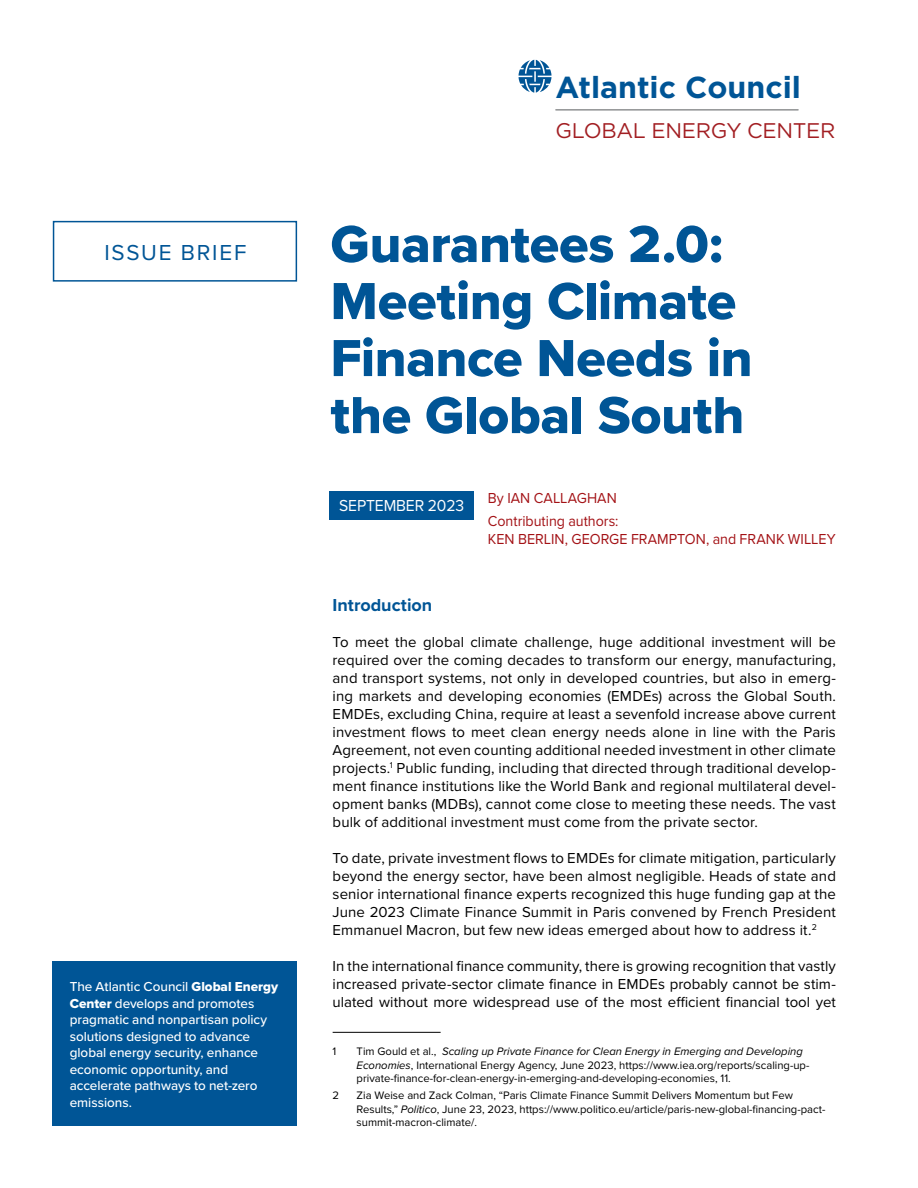
<style>
.page{position:relative;width:918px;height:1188px;background:#fff}
.page>*{position:absolute;margin:0;border:0;box-sizing:border-box;transform-origin:0 0}
.t1{font:54px/57px "Proxima Nova Extrabld";letter-spacing:-.005em;color:#005596}
.t2{font:700 30.3px "Gotham";color:#005596}
.t3{font:22.5px "Proxima Nova";letter-spacing:.08em;color:#005596}
.t4{font:21.15px "Gotham";letter-spacing:-.015em;color:#a21e22}
.t5{font:700 18px "Proxima Nova";color:#005596}
.t6{font:16.5px "Proxima Nova";letter-spacing:-.01em;color:#fff;scale:.95 1}
.t7{font:15px/18px "Proxima Nova";letter-spacing:.005em;color:#000;text-align:justify}
.t8{font:15px/22.5px "Proxima Nova";letter-spacing:.005em;color:#a31115;scale:.95 1}
.t9{font:500 13.5px/16.5px "Proxima Nova";color:#fff}
.t10{font:11.25px/13.5px "Proxima Nova";color:#000}
.s1{font-family:"Proxima Nova Extrabld";font-weight:400}
.s2{font-style:italic}
</style>
<div class="page">
<hr style="left:333px;top:1032px;width:108px;height:1px;background:#000">
<div style="left:53px;top:221px;width:244px;height:61px;background:#fff;border:2px solid #005596"></div>
<div style="left:52px;top:961px;width:245px;height:165px;background:#005596"></div>
<hr style="left:555px;top:109px;width:243px;height:2px;background:#7e8083">
<svg style="left:519px;top:60px;width:33px;height:33px"></svg>
<div style="left:329px;top:492px;width:144px;height:28px;background:#005596"></div>
<h3 class="t3" style="left:104px;top:236px;width:143px">ISSUE BRIEF</h3>
<p class="t9" style="left:70px;top:978px;width:210px">The Atlantic Council <span class="s1">Global Energy<br>Center</span> develops and promotes pragmatic and nonpartisan policy solutions designed to advance global energy security, enhance economic opportunity, and accelerate pathways to net-zero emissions.</p>
<h2 class="t2" style="left:555px;top:68px;width:247px">Atlantic Council</h2>
<h3 class="t4" style="left:555px;top:117px;width:282px">GLOBAL ENERGY CENTER</h3>
<h1 class="t1" style="left:330px;top:215px;width:424px">Guarantees 2.0:<br>Meeting Climate<br>Finance Needs in the Global South</h1>
<p class="t6" style="left:339px;top:493px;width:133px">SEPTEMBER 2023</p>
<p class="t8" style="left:488px;top:486px;width:139px">By IAN CALLAGHAN<br>Contributing authors:</p>
<p class="t8" style="left:488px;top:527px;width:368px">KEN BERLIN, GEORGE FRAMPTON, and FRANK WILLEY</p>
<p class="t5" style="left:333px;top:591px;width:101px">Introduction</p>
<p class="t7" style="left:333px;top:632px;width:505px">To meet the global climate challenge, huge additional investment will be required over the coming decades to transform our energy, manufacturing, and transport systems, not only in developed countries, but also in emerg&shy;ing markets and developing economies (EMDEs) across the Global South.<br>EMDEs, excluding China, require at least a sevenfold increase above current investment flows to meet clean energy needs alone in line with the Paris Agreement, not even counting additional needed investment in other climate projects.<sup>1</sup> Public funding, including that directed through traditional develop&shy;ment finance institutions like the World Bank and regional multilateral devel&shy;opment banks (MDBs), cannot come close to meeting these needs. The vast bulk of additional investment must come from the private sector.</p>
<p class="t7" style="left:333px;top:848px;width:505px">To date, private investment flows to EMDEs for climate mitigation, particularly beyond the energy sector, have been almost negligible. Heads of state and senior international finance experts recognized this huge funding gap at the June 2023 Climate Finance Summit in Paris convened by French President Emmanuel Macron, but few new ideas emerged about how to address it.<sup>2</sup></p>
<p class="t7" style="left:333px;top:956px;width:505px">In the international finance community, there is growing recognition that vastly increased private-sector climate finance in EMDEs probably cannot be stim&shy;ulated without more widespread use of the most efficient financial tool yet</p>
<p class="t10" style="left:333px;top:1044px;width:5px">1</p>
<p class="t10" style="left:357px;top:1044px;width:454px">Tim Gould et al., <span class="s2">Scaling up Private Finance for Clean Energy in Emerging and Developing<br>Economies</span>, International Energy Agency, June 2023, https://www.iea.org/reports/scaling-up&shy;private-finance-for-clean-energy-in-emerging-and-developing-economies, 11.</p>
<p class="t10" style="left:333px;top:1088px;width:8px">2</p>
<p class="t10" style="left:357px;top:1088px;width:470px">Zia Weise and Zack Colman, “Paris Climate Finance Summit Delivers Momentum but Few<br>Results,” <span class="s2">Politico</span>, June 23, 2023, https://www.politico.eu/article/paris-new-global-financing-pact&shy;summit-macron-climate/.</p>
</div>
